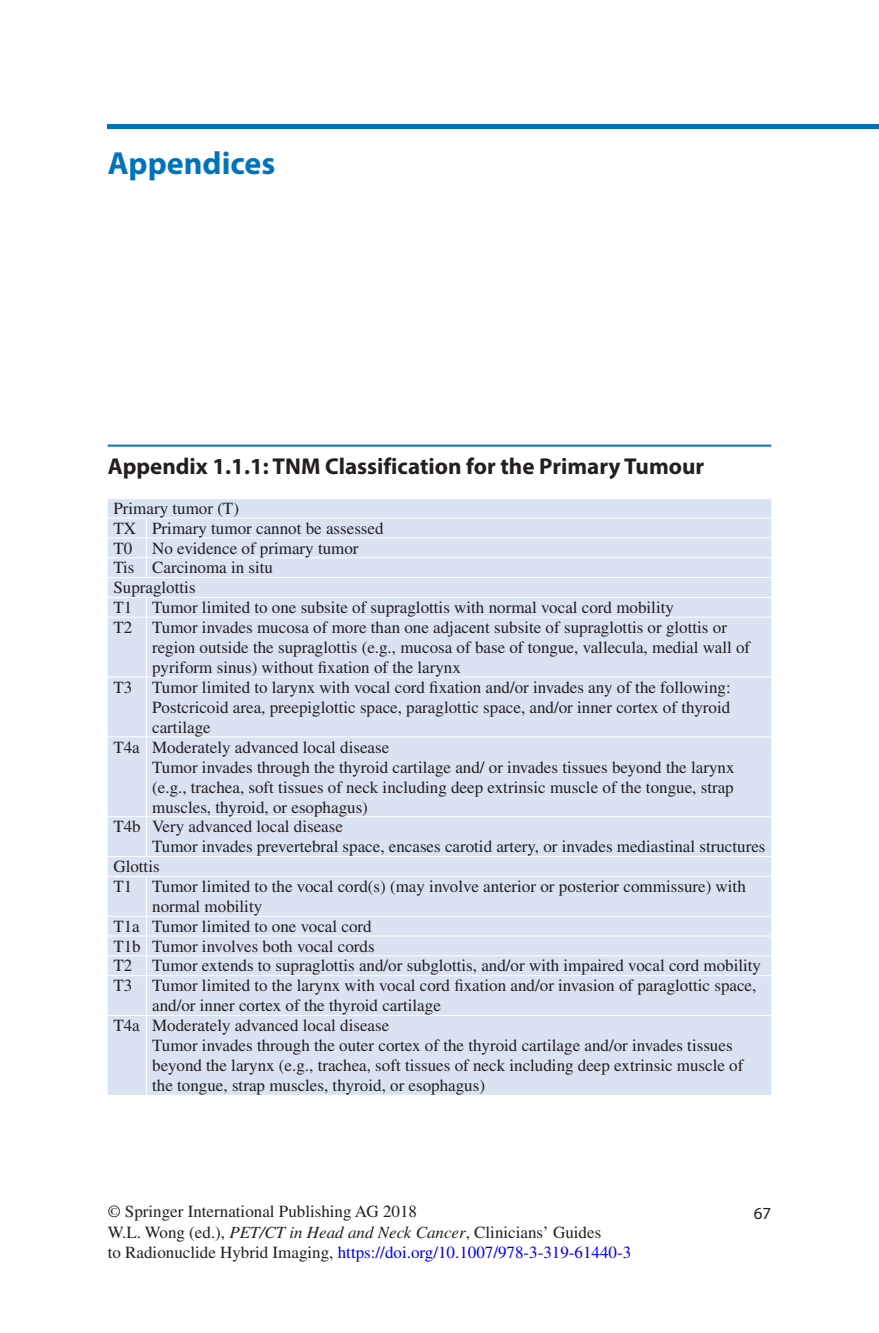
<style>
.page{position:relative;width:879px;height:1333px;background:#fff}
.page>*{position:absolute;margin:0;border:0;box-sizing:border-box;transform-origin:0 0}
.t1{font:700 32px "Vbppsg Rsqypq Myriad Pro";color:#0073bc}
.t2{font:700 23px "Vbppsg Rsqypq Myriad Pro";color:#231f20}
.t3{font:17px/20px "Lpgvmq Jbbbpt Times LT Std";color:#231f20}
.t4{font:17px "Kmrqkf Ncsxvy Myriad Pro";color:#231f20}
.s1{font-family:"Tlcvfj Xqjtpr Times LT Std";font-style:italic}
.s2{color:#0000fa}
</style>
<div class="page">
<hr style="left:108px;top:124px;width:771px;height:4px;background:#0073bc">
<hr style="left:108px;top:444px;width:663px;height:2px;background:#0073bc">
<div style="left:108px;top:499px;width:663px;height:595px;background:#d9e3f2"></div>
<hr style="left:108px;top:517px;width:39px;height:1px;background:#fff">
<hr style="left:146px;top:517px;width:625px;height:1px;background:#fff">
<hr style="left:108px;top:537px;width:39px;height:1px;background:#fff">
<hr style="left:146px;top:537px;width:625px;height:1px;background:#fff">
<hr style="left:108px;top:557px;width:39px;height:1px;background:#fff">
<hr style="left:146px;top:557px;width:625px;height:1px;background:#fff">
<hr style="left:146px;top:577px;width:625px;height:1px;background:#fff">
<svg style="left:146px;top:518px;width:1px;height:59px"></svg>
<hr style="left:108px;top:577px;width:39px;height:1px;background:#fff">
<hr style="left:108px;top:597px;width:39px;height:1px;background:#fff">
<hr style="left:146px;top:597px;width:625px;height:1px;background:#fff">
<svg style="left:146px;top:598px;width:1px;height:18px"></svg>
<hr style="left:108px;top:616px;width:39px;height:1px;background:#fff">
<hr style="left:146px;top:616px;width:625px;height:1px;background:#fff">
<hr style="left:146px;top:617px;width:1px;height:59px;background:#fff">
<hr style="left:108px;top:676px;width:39px;height:1px;background:#fff">
<hr style="left:146px;top:676px;width:625px;height:1px;background:#fff">
<hr style="left:146px;top:677px;width:1px;height:59px;background:#fff">
<hr style="left:108px;top:736px;width:39px;height:1px;background:#fff">
<hr style="left:146px;top:736px;width:625px;height:1px;background:#fff">
<hr style="left:146px;top:737px;width:1px;height:79px;background:#fff">
<hr style="left:108px;top:816px;width:39px;height:1px;background:#fff">
<hr style="left:146px;top:816px;width:625px;height:1px;background:#fff">
<hr style="left:146px;top:856px;width:625px;height:1px;background:#fff">
<hr style="left:146px;top:817px;width:1px;height:39px;background:#fff">
<hr style="left:108px;top:856px;width:39px;height:1px;background:#fff">
<hr style="left:108px;top:875px;width:39px;height:1px;background:#fff">
<hr style="left:146px;top:875px;width:625px;height:1px;background:#fff">
<hr style="left:146px;top:876px;width:1px;height:39px;background:#fff">
<hr style="left:108px;top:915px;width:39px;height:1px;background:#fff">
<hr style="left:146px;top:915px;width:625px;height:1px;background:#fff">
<hr style="left:108px;top:935px;width:39px;height:1px;background:#fff">
<hr style="left:146px;top:935px;width:625px;height:1px;background:#fff">
<hr style="left:108px;top:955px;width:39px;height:1px;background:#fff">
<hr style="left:146px;top:955px;width:625px;height:1px;background:#fff">
<svg style="left:146px;top:916px;width:1px;height:59px"></svg>
<hr style="left:108px;top:975px;width:39px;height:1px;background:#fff">
<hr style="left:146px;top:975px;width:625px;height:1px;background:#fff">
<hr style="left:146px;top:976px;width:1px;height:38px;background:#fff">
<hr style="left:108px;top:1014px;width:39px;height:1px;background:#fff">
<hr style="left:146px;top:1014px;width:625px;height:1px;background:#fff">
<hr style="left:146px;top:1015px;width:1px;height:79px;background:#fff">
<p class="t1" style="left:108px;top:142px;width:169px">Appendices</p>
<p class="t2" style="left:108px;top:451px;width:598px">Appendix 1.1.1: TNM Classification for the Primary Tumour</p>
<p class="t3" style="left:113px;top:498px;width:127px">Primary tumor (T)</p>
<p class="t3" style="left:113px;top:518px;width:272px">TX Primary tumor cannot be assessed</p>
<p class="t3" style="left:113px;top:538px;width:247px">T0 No evidence of primary tumor</p>
<p class="t3" style="left:113px;top:557px;width:161px">Tis Carcinoma in situ</p>
<p class="t3" style="left:113px;top:577px;width:84px">Supraglottis</p>
<p class="t3" style="left:113px;top:597px;width:562px">T1 Tumor limited to one subsite of supraglottis with normal vocal cord mobility</p>
<p class="t3" style="left:113px;top:617px;width:615px">T2 Tumor invades mucosa of more than one adjacent subsite of supraglottis or glottis or</p>
<p class="t3" style="left:152px;top:637px;width:599px">region outside the supraglottis (e.g., mucosa of base of tongue, vallecula, medial wall of</p>
<p class="t3" style="left:152px;top:657px;width:310px">pyriform sinus) without fixation of the larynx</p>
<p class="t3" style="left:113px;top:677px;width:619px">T3 Tumor limited to larynx with vocal cord fixation and/or invades any of the following:</p>
<p class="t3" style="left:152px;top:697px;width:580px">Postcricoid area, preepiglottic space, paraglottic space, and/or inner cortex of thyroid</p>
<p class="t3" style="left:152px;top:717px;width:60px">cartilage</p>
<p class="t3" style="left:113px;top:736px;width:277px">T4a Moderately advanced local disease</p>
<p class="t3" style="left:152px;top:756px;width:584px">Tumor invades through the thyroid cartilage and/ or invades tissues beyond the larynx</p>
<p class="t3" style="left:152px;top:776px;width:583px">(e.g., trachea, soft tissues of neck including deep extrinsic muscle of the tongue, strap</p>
<p class="t3" style="left:152px;top:796px;width:217px">muscles, thyroid, or esophagus)</p>
<p class="t3" style="left:113px;top:816px;width:231px">T4b Very advanced local disease</p>
<p class="t3" style="left:152px;top:836px;width:615px">Tumor invades prevertebral space, encases carotid artery, or invades mediastinal structures</p>
<p class="t3" style="left:113px;top:856px;width:48px">Glottis</p>
<p class="t3" style="left:113px;top:876px;width:634px">T1 Tumor limited to the vocal cord(s) (may involve anterior or posterior commissure) with</p>
<p class="t3" style="left:152px;top:896px;width:112px">normal mobility</p>
<p class="t3" style="left:113px;top:915px;width:260px">T1a Tumor limited to one vocal cord</p>
<p class="t3" style="left:113px;top:935px;width:263px">T1b Tumor involves both vocal cords</p>
<p class="t3" style="left:113px;top:955px;width:649px">T2 Tumor extends to supraglottis and/or subglottis, and/or with impaired vocal cord mobility</p>
<p class="t3" style="left:113px;top:975px;width:644px">T3 Tumor limited to the larynx with vocal cord fixation and/or invasion of paraglottic space,</p>
<p class="t3" style="left:152px;top:995px;width:290px">and/or inner cortex of the thyroid cartilage</p>
<p class="t3" style="left:113px;top:1015px;width:277px">T4a Moderately advanced local disease</p>
<p class="t3" style="left:152px;top:1035px;width:582px">Tumor invades through the outer cortex of the thyroid cartilage and/or invades tissues</p>
<p class="t3" style="left:152px;top:1055px;width:593px">beyond the larynx (e.g., trachea, soft tissues of neck including deep extrinsic muscle of</p>
<p class="t3" style="left:152px;top:1075px;width:334px">the tongue, strap muscles, thyroid, or esophagus)</p>
<p class="t3" style="left:108px;top:1201px;width:311px">© Springer International Publishing AG 2018</p>
<p class="t4" style="left:754px;top:1202px;width:19px">67</p>
<p class="t3" style="left:108px;top:1221px;width:525px">W.L. Wong (ed.), <span class="s1">PET/CT in Head and Neck Cancer</span>, Clinicians’ Guides<br>to Radionuclide Hybrid Imaging, <span class="s2">https://doi.org/10.1007/978-3-319-61440-3</span></p>
</div>
